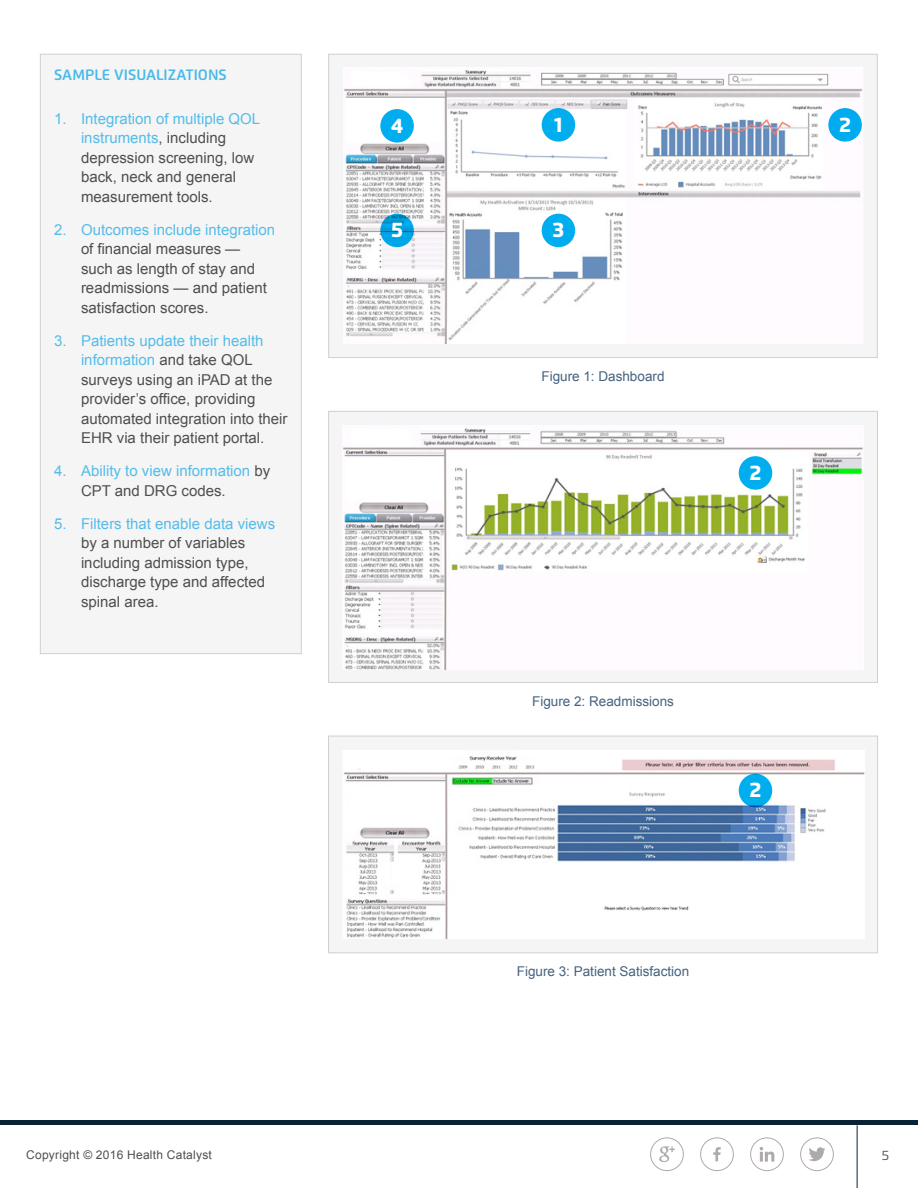
<style>
.page{position:relative;width:918px;height:1188px;background:#fff}
.page>*{position:absolute;margin:0;border:0;box-sizing:border-box;transform-origin:0 0}
.t1{font:800 21px "Flexo";color:#fff}
.t2{font:15px/19.5px "Arial";color:#504f4f}
.t3{font:15px/19.5px "Arial";color:#55bcea}
.Sidebar_Header{font:600 15px "Flexo";color:#48b8e9}
.t4{font:13.5px "Arial";color:#45627f}
.t5{font:13.5px "Flexo";color:#504f4f}
.t6{font:12px "Arial";letter-spacing:.02em;color:#504f4f}
.s1{color:#55bcea}
.s2{color:#504f4f}
</style>
<div class="page">
<div style="left:329px;top:54px;width:548px;height:304px;background:#f4f5f4"></div>
<img style="left:343px;top:68px;width:520px;height:276px">
<div style="left:328px;top:54px;width:550px;height:304px;border:1px solid #cfd0d2"></div>
<div style="left:828px;top:108px;width:34px;height:34px;background:#00aeef;border-radius:50%"></div>
<div style="left:542px;top:214px;width:33px;height:33px;background:#00aeef;border-radius:50%"></div>
<div style="left:380px;top:109px;width:34px;height:34px;background:#00aeef;border-radius:50%"></div>
<div style="left:542px;top:108px;width:33px;height:34px;background:#00aeef;border-radius:50%"></div>
<svg style="left:380px;top:214px;width:34px;height:33px"></svg>
<div style="left:329px;top:411px;width:549px;height:271px;background:#f4f5f4"></div>
<img style="left:342px;top:425px;width:522px;height:244px">
<div style="left:328px;top:411px;width:550px;height:272px;border:1px solid #cfd0d2"></div>
<div style="left:328px;top:736px;width:550px;height:217px;background:#f4f5f4"></div>
<img style="left:342px;top:751px;width:522px;height:187px">
<div style="left:328px;top:736px;width:550px;height:217px;border:1px solid #cfd0d2"></div>
<div style="left:739px;top:456px;width:33px;height:34px;background:#00aeef;border-radius:50%"></div>
<div style="left:739px;top:774px;width:33px;height:33px;background:#00aeef;border-radius:50%"></div>
<div style="left:40px;top:54px;width:261px;height:600px;background:#f4f5f4"></div>
<div style="left:40px;top:54px;width:262px;height:600px;border:1px solid #cfd0d2"></div>
<svg style="left:659px;top:1146px;width:16px;height:16px"></svg>
<div style="left:650px;top:1137px;width:34px;height:34px;border:1px solid #aeaaa9;border-radius:50%"></div>
<hr style="left:857px;top:1125px;width:1px;height:63px;background:#062437">
<div style="left:0;top:1120px;width:918px;height:5px;background:#0a2334"></div>
<svg style="left:809px;top:1147px;width:17px;height:14px"></svg>
<div style="left:800px;top:1137px;width:34px;height:34px;border:1px solid #aeaaa9;border-radius:50%"></div>
<svg style="left:713px;top:1147px;width:8px;height:14px"></svg>
<div style="left:700px;top:1137px;width:34px;height:34px;border:1px solid #aeaaa9;border-radius:50%"></div>
<svg style="left:760px;top:1147px;width:14px;height:15px"></svg>
<div style="left:750px;top:1137px;width:34px;height:34px;border:1px solid #aeaaa9;border-radius:50%"></div>
<p class="Sidebar_Header" style="left:54px;top:65px;width:174px">SAMPLE VISUALIZATIONS</p>
<p class="t2" style="left:81px;top:109px;width:181px;text-indent:-27px"><span class="s1">1. Integration of multiple QOL instruments</span>, including depression screening, low back, neck and general measurement tools.</p>
<p class="t2" style="left:81px;top:220px;width:196px;text-indent:-27px"><span class="s1">2. Outcomes include integration </span>of financial measures — such as length of stay and readmissions — and patient satisfaction scores.</p>
<p class="t2" style="left:81px;top:331px;width:208px;text-indent:-27px"><span class="s1">3. Patients update their health information</span> and take QOL surveys using an iPAD at the provider’s office, providing automated integration into their<br>EHR via their patient portal.</p>
<p class="t3" style="left:81px;top:462px;width:191px;text-indent:-27px">4. Ability to view information <span class="s2">by<br>CPT and DRG codes.</span></p>
<p class="t2" style="left:81px;top:514px;width:196px;text-indent:-27px"><span class="s1">5. Filters that enable data views </span>by a number of variables including admission type, discharge type and affected spinal area.</p>
<p class="t1" style="left:391px;top:112px;width:14px">4</p>
<p class="t1" style="left:554px;top:111px;width:10px">1</p>
<p class="t1" style="left:391px;top:217px;width:14px">5</p>
<p class="t1" style="left:553px;top:217px;width:13px">3</p>
<p class="t4" style="left:541px;top:367px;width:125px">Figure 1: Dashboard</p>
<p class="t1" style="left:839px;top:111px;width:14px">2</p>
<p class="t1" style="left:749px;top:460px;width:14px">2</p>
<p class="t4" style="left:532px;top:692px;width:143px">Figure 2: Readmissions</p>
<p class="t1" style="left:749px;top:777px;width:14px">2</p>
<p class="t4" style="left:517px;top:963px;width:174px">Figure 3: Patient Satisfaction</p>
<p class="t6" style="left:26px;top:1147px;width:187px">Copyright © 2016 Health Catalyst</p>
<p class="t5" style="left:882px;top:1147px;width:9px">5</p>
</div>
